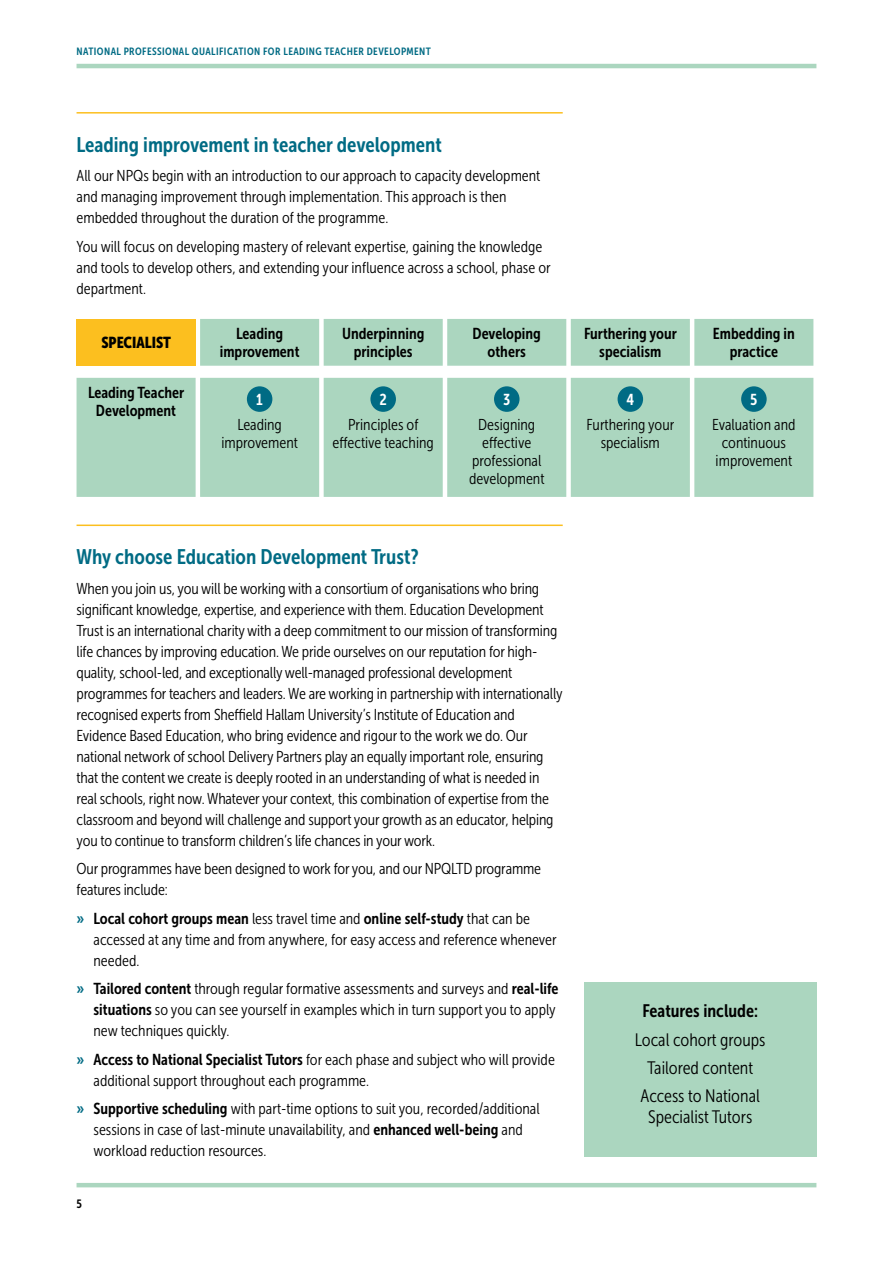
<style>
.page{position:relative;width:893px;height:1263px;background:#fff}
.page>*{position:absolute;margin:0;border:0;box-sizing:border-box;transform-origin:0 0}
.t1{font:21px "Museo Sans Cond 700";color:#006b84}
.t2{font:18px/28.5px "Museo Sans Cond 300";color:#000;text-align:center}
.t3{font:18px "Museo Sans Cond 700";color:#000}
.t4{font:15.75px/21px "Museo Sans Cond 300";letter-spacing:-.01em;color:#000}
.t5{font:15.75px/18px "Museo Sans Cond 700";color:#000;text-align:center}
.t6{font:15.75px "Museo Sans Cond 900";color:#000}
.t7{font:15.75px "Museo Sans Cond 700";color:#fff}
.t8{font:12px "Museo Sans Cond 700";color:#000}
.t9{font:10.5px "Museo Sans Cond 700";letter-spacing:.04em;color:#006b84}
.s1{color:#006b84}
.s2{font-family:"Museo Sans Cond 300"}
.s3{font-family:"Museo Sans Cond 700";color:#006b84}
.s4{font-family:"Museo Sans Cond 700"}
</style>
<div class="page">
<hr style="left:77px;top:64px;width:739px;height:4px;background:#abd6bf">
<hr style="left:77px;top:1183px;width:739px;height:4px;background:#abd6bf">
<hr style="left:77px;top:112px;width:486px;height:2px;background:#fcbf1f">
<hr style="left:77px;top:524px;width:486px;height:2px;background:#fcbf1f">
<svg style="left:77px;top:319px;width:736px;height:178px;fill:#abd6bf"></svg>
<div style="left:247px;top:386px;width:25px;height:26px;background:#006b84;border-radius:50%"></div>
<div style="left:370px;top:386px;width:26px;height:26px;background:#006b84;border-radius:50%"></div>
<div style="left:494px;top:386px;width:25px;height:26px;background:#006b84;border-radius:50%"></div>
<div style="left:618px;top:386px;width:25px;height:26px;background:#006b84;border-radius:50%"></div>
<div style="left:741px;top:386px;width:26px;height:26px;background:#006b84;border-radius:50%"></div>
<div style="left:584px;top:982px;width:232px;height:175px;background:#abd6bf"></div>
<p class="t9" style="left:77px;top:45px;width:356px">NATIONAL PROFESSIONAL QUALIFICATION FOR LEADING TEACHER DEVELOPMENT</p>
<h1 class="t1" style="left:77px;top:133px;width:367px">Leading improvement in teacher development</h1>
<p class="t4" style="left:77px;top:166px;width:465px">All our NPQs begin with an introduction to our approach to capacity development and managing improvement through implementation. This approach is then embedded throughout the duration of the programme.</p>
<p class="t4" style="left:77px;top:236px;width:476px">You will focus on developing mastery of relevant expertise, gaining the knowledge and tools to develop others, and extending your influence across a school, phase or department.</p>
<p class="t6" style="left:101px;top:334px;width:71px">SPECIALIST</p>
<p class="t5" style="left:220px;top:325px;width:81px">Leading improvement</p>
<p class="t5" style="left:342px;top:325px;width:84px">Underpinning principles</p>
<p class="t5" style="left:473px;top:325px;width:70px">Developing others</p>
<p class="t5" style="left:584px;top:325px;width:94px">Furthering your specialism</p>
<p class="t5" style="left:713px;top:325px;width:83px">Embedding in practice</p>
<p class="t5" style="left:88px;top:384px;width:98px">Leading Teacher<br>Development</p>
<p class="t7" style="left:256px;top:391px;width:8px">1</p>
<p class="t4" style="left:221px;top:416px;width:78px;line-height:18px;text-align:center">Leading improvement</p>
<p class="t7" style="left:379px;top:391px;width:9px">2</p>
<p class="t4" style="left:333px;top:416px;width:103px;line-height:18px;text-align:center">Principles of effective teaching</p>
<p class="t7" style="left:503px;top:391px;width:9px">3</p>
<p class="t4" style="left:469px;top:416px;width:77px;line-height:18px;text-align:center">Designing effective professional development</p>
<p class="t7" style="left:626px;top:391px;width:9px">4</p>
<p class="t4" style="left:587px;top:416px;width:89px;line-height:18px;text-align:center">Furthering your specialism</p>
<p class="t7" style="left:750px;top:391px;width:9px">5</p>
<p class="t4" style="left:712px;top:416px;width:85px;line-height:18px;text-align:center">Evaluation and continuous improvement</p>
<h1 class="t1" style="left:77px;top:545px;width:344px">Why choose Education Development Trust?</h1>
<p class="t4" style="left:77px;top:578px;width:488px">When you join us, you will be working with a consortium of organisations who bring significant knowledge, expertise, and experience with them. Education Development Trust is an international charity with a deep commitment to our mission of transforming life chances by improving education. We pride ourselves on our reputation for high&shy;quality, school-led, and exceptionally well-managed professional development programmes for teachers and leaders. We are working in partnership with internationally recognised experts from Sheffield Hallam University’s Institute of Education and Evidence Based Education, who bring evidence and rigour to the work we do. Our national network of school Delivery Partners play an equally important role, ensuring that the content we create is deeply rooted in an understanding of what is needed in real schools, right now. Whatever your context, this combination of expertise from the classroom and beyond will challenge and support your growth as an educator, helping you to continue to transform children’s life chances in your work.</p>
<p class="t4" style="left:77px;top:858px;width:466px">Our programmes have been designed to work for you, and our NPQLTD programme features include:</p>
<p class="t5" style="left:77px;top:909px;width:455px"><span class="s1">»</span> Local cohort groups mean <span class="s2">less travel time and</span> online self-study <span class="s2">that can be</span></p>
<p class="t4" style="left:94px;top:929px;width:465px">accessed at any time and from anywhere, for easy access and reference whenever needed.</p>
<p class="t4" style="left:94px;top:978px;width:467px;text-indent:-17px"><span class="s3">»</span> <span class="s4">Tailored content</span> through regular formative assessments and surveys and <span class="s4">real-life situations</span> so you can see yourself in examples which in turn support you to apply new techniques quickly.</p>
<p class="t4" style="left:94px;top:1049px;width:463px;text-indent:-17px"><span class="s3">»</span> <span class="s4">Access to National Specialist Tutors</span> for each phase and subject who will provide additional support throughout each programme.</p>
<p class="t4" style="left:94px;top:1098px;width:448px;text-indent:-17px"><span class="s3">»</span> <span class="s4">Supportive scheduling</span> with part-time options to suit you, recorded/additional sessions in case of last-minute unavailability, and <span class="s4">enhanced well-being</span> and workload reduction resources.</p>
<p class="t8" style="left:77px;top:1197px;width:7px">5</p>
<p class="t3" style="left:642px;top:1001px;width:117px">Features include:</p>
<p class="t2" style="left:635px;top:1025px;width:132px">Local cohort groups<br>Tailored content<br>Access to National</p>
<p class="t2" style="left:648px;top:1103px;width:106px">Specialist Tutors</p>
</div>
